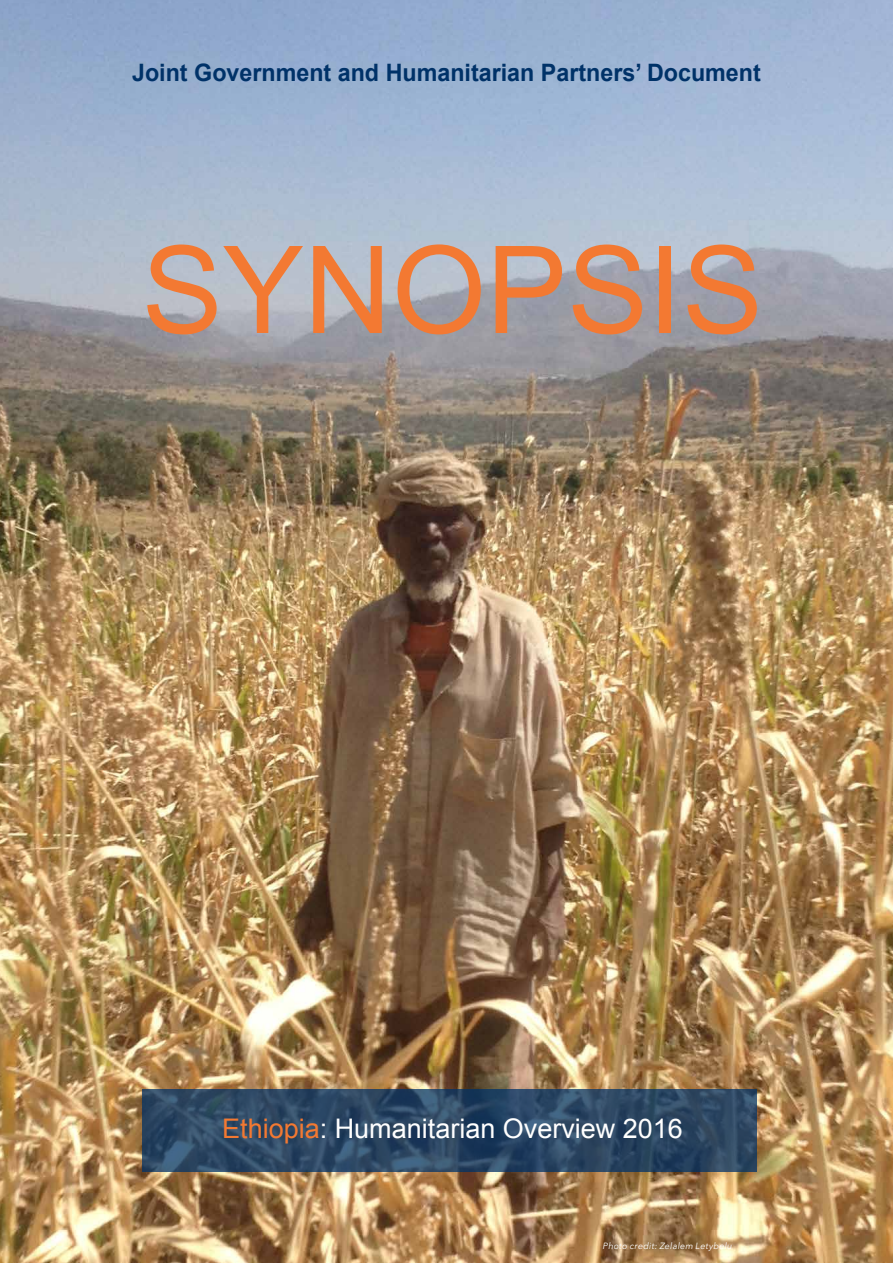
<style>
.page{position:relative;width:893px;height:1263px;background:#fff}
.page>*{position:absolute;margin:0;border:0;box-sizing:border-box;transform-origin:0 0}
.HRD_body{font:121.5px "Arial";color:#f37932}
.t1{font:27px "Arial";color:#fff}
.bodytext{font:700 24px "Arial";color:#003268}
.source{font:italic 9px "Avenir Next";letter-spacing:.025em;color:#fff}
.s1{color:#f37932}
</style>
<div class="page">
<img style="left:0;top:0;width:893px;height:1263px">
<svg style="left:142px;top:1089px;width:615px;height:82px;background:#2c4764"></svg>
<p class="bodytext" style="left:132px;top:57px;width:630px">Joint Government and Humanitarian Partners’ Document</p>
<p class="HRD_body" style="left:142px;top:211px;width:623px">SYNOPSIS</p>
<p class="t1" style="left:222px;top:1111px;width:462px"><span class="s1">Ethiopia</span>: Humanitarian Overview 2016</p>
<p class="source" style="left:603px;top:1238px;width:131px">Photo credit: Zelalem Letybelu</p>
</div>
